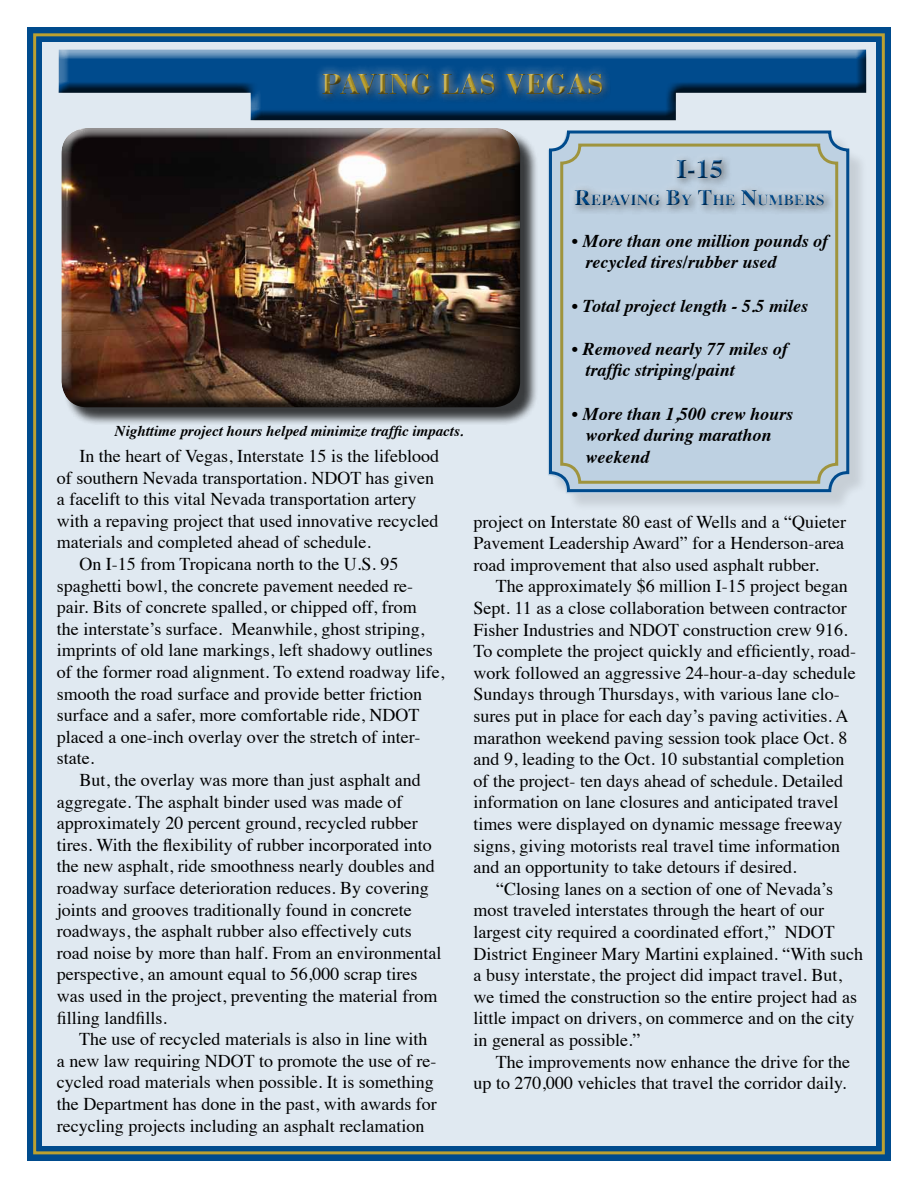
<style>
.page{position:relative;width:918px;height:1188px;background:#fff}
.page>*{position:absolute;margin:0;border:0;box-sizing:border-box;transform-origin:0 0}
.t1{font:700 30px "Bodoni";color:#bca130}
.t2{font:700 27px "Times";color:#004b8d}
.t3{font:18px/21.6px "Times";color:#000}
.t4{font:italic 700 18px/21.6px "Times";color:#000}
.t5{font:700 15.75px "Times";color:#004b8d}
.t6{font:italic 700 15px "Times";color:#000}
.s1{font-size:22.5px}
</style>
<div class="page">
<div style="left:27px;top:27px;width:864px;height:1134px;background:#e0e9f1"></div>
<div style="left:27px;top:27px;width:864px;height:1134px;border:15px solid #004b8d"></div>
<div style="left:56px;top:49px;width:810px;height:74px;background:#000;opacity:.75"></div>
<div style="left:312px;top:63px;width:298px;height:39px;background:#004b8d"></div>
<div style="left:310px;top:64px;width:304px;height:35px;background:#024c8d"></div>
<div style="left:310px;top:66px;width:304px;height:40px;background:#000;opacity:.75"></div>
<div style="left:64px;top:130px;width:475px;height:296px;background:#000;opacity:.75"></div>
<div style="left:61px;top:128px;width:459px;height:264px;background:#fff;opacity:.75"></div>
<div style="left:61px;top:134px;width:459px;height:274px;background:#000;opacity:.75"></div>
<div style="left:550px;top:134px;width:318px;height:378px;background:#000;opacity:.75"></div>
<svg style="left:548px;top:132px;width:301px;height:361px;background:#b5c9d8"></svg>
<div style="left:562px;top:148px;width:274px;height:62px;background:#bed1e2"></div>
<div style="left:562px;top:153px;width:274px;height:64px;background:#000;opacity:.75"></div>
<h1 class="t1" style="left:321px;top:65px;width:284px">PAVING LAS VEGAS</h1>
<p class="t6" style="left:115px;top:417px;width:350px">Nighttime project hours helped minimize traffic impacts.</p>
<p class="t3" style="left:79px;top:444px;width:361px">In the heart of Vegas, Interstate 15 is the lifeblood</p>
<p class="t3" style="left:57px;top:465px;width:379px">of southern Nevada transportation. NDOT has given</p>
<p class="t3" style="left:57px;top:487px;width:361px">a facelift to this vital Nevada transportation artery</p>
<p class="t3" style="left:57px;top:508px;width:383px">with a repaving project that used innovative recycled</p>
<p class="t3" style="left:57px;top:530px;width:315px">materials and completed ahead of schedule.</p>
<p class="t3" style="left:79px;top:552px;width:320px">On I-15 from Tropicana north to the U.S. 95</p>
<p class="t3" style="left:57px;top:573px;width:358px">spaghetti bowl, the concrete pavement needed re-</p>
<p class="t3" style="left:57px;top:595px;width:362px">pair. Bits of concrete spalled, or chipped off, from</p>
<p class="t3" style="left:57px;top:616px;width:369px">the interstate’s surface. Meanwhile, ghost striping,</p>
<p class="t3" style="left:57px;top:638px;width:377px">imprints of old lane markings, left shadowy outlines</p>
<p class="t3" style="left:57px;top:660px;width:389px">of the former road alignment. To extend roadway life,</p>
<p class="t3" style="left:57px;top:681px;width:367px">smooth the road surface and provide better friction</p>
<p class="t3" style="left:57px;top:703px;width:364px">surface and a safer, more comfortable ride, NDOT</p>
<p class="t3" style="left:57px;top:724px;width:365px">placed a one-inch overlay over the stretch of inter-</p>
<p class="t3" style="left:57px;top:746px;width:39px">state.</p>
<p class="t3" style="left:79px;top:768px;width:343px">But, the overlay was more than just asphalt and</p>
<p class="t3" style="left:57px;top:789px;width:347px">aggregate. The asphalt binder used was made of</p>
<p class="t3" style="left:57px;top:811px;width:362px">approximately 20 percent ground, recycled rubber</p>
<p class="t3" style="left:57px;top:832px;width:376px">tires. With the flexibility of rubber incorporated into</p>
<p class="t3" style="left:57px;top:854px;width:379px">the new asphalt, ride smoothness nearly doubles and</p>
<p class="t3" style="left:57px;top:876px;width:373px">roadway surface deterioration reduces. By covering</p>
<p class="t3" style="left:57px;top:897px;width:356px">joints and grooves traditionally found in concrete</p>
<p class="t3" style="left:57px;top:919px;width:357px">roadways, the asphalt rubber also effectively cuts</p>
<p class="t3" style="left:57px;top:940px;width:386px">road noise by more than half. From an environmental</p>
<p class="t3" style="left:57px;top:962px;width:362px">perspective, an amount equal to 56,000 scrap tires</p>
<p class="t3" style="left:57px;top:984px;width:382px">was used in the project, preventing the material from</p>
<p class="t3" style="left:57px;top:1005px;width:112px">filling landfills.</p>
<p class="t3" style="left:79px;top:1027px;width:350px">The use of recycled materials is also in line with</p>
<p class="t3" style="left:57px;top:1048px;width:381px">a new law requiring NDOT to promote the use of re-</p>
<p class="t3" style="left:57px;top:1070px;width:378px">cycled road materials when possible. It is something</p>
<p class="t3" style="left:57px;top:1092px;width:381px">the Department has done in the past, with awards for</p>
<p class="t3" style="left:57px;top:1113px;width:369px">recycling projects including an asphalt reclamation</p>
<h2 class="t2" style="left:676px;top:143px;width:48px">I-15</h2>
<p class="t5" style="left:575px;top:184px;width:251px"><span class="s1">R</span>EPAVING <span class="s1">B</span>Y <span class="s1">T</span>HE <span class="s1">N</span>UMBERS</p>
<p class="t4" style="left:585px;top:228px;width:244px;text-indent:-14px">• More than one million pounds of recycled tires/rubber used</p>
<p class="t4" style="left:572px;top:293px;width:238px">• Total project length - 5.5 miles</p>
<p class="t4" style="left:585px;top:336px;width:204px;text-indent:-14px">• Removed nearly 77 miles of traffic striping/paint</p>
<p class="t4" style="left:585px;top:401px;width:209px;text-indent:-14px">• More than 1,500 crew hours worked during marathon weekend</p>
<p class="t3" style="left:474px;top:509px;width:374px;text-align:justify">project on Interstate 80 east of Wells and a “Quieter Pavement Leadership Award” for a Henderson-area road improvement that also used asphalt rubber.</p>
<p class="t3" style="left:474px;top:574px;width:384px;text-indent:22px">The approximately $6 million I-15 project began Sept. 11 as a close collaboration between contractor Fisher Industries and NDOT construction crew 916.<br>To complete the project quickly and efficiently, road&shy;work followed an aggressive 24-hour-a-day schedule Sundays through Thursdays, with various lane clo&shy;sures put in place for each day’s paving activities. A marathon weekend paving session took place Oct. 8 and 9, leading to the Oct. 10 substantial completion of the project- ten days ahead of schedule. Detailed information on lane closures and anticipated travel times were displayed on dynamic message freeway signs, giving motorists real travel time information and an opportunity to take detours if desired.</p>
<p class="t3" style="left:474px;top:876px;width:391px;text-indent:22px">“Closing lanes on a section of one of Nevada’s most traveled interstates through the heart of our largest city required a coordinated effort,” NDOT District Engineer Mary Martini explained. “With such a busy interstate, the project did impact travel. But, we timed the construction so the entire project had as little impact on drivers, on commerce and on the city in general as possible.”</p>
<p class="t3" style="left:474px;top:1049px;width:378px;text-align:right">The improvements now enhance the drive for the up to 270,000 vehicles that travel the corridor daily.</p>
</div>
